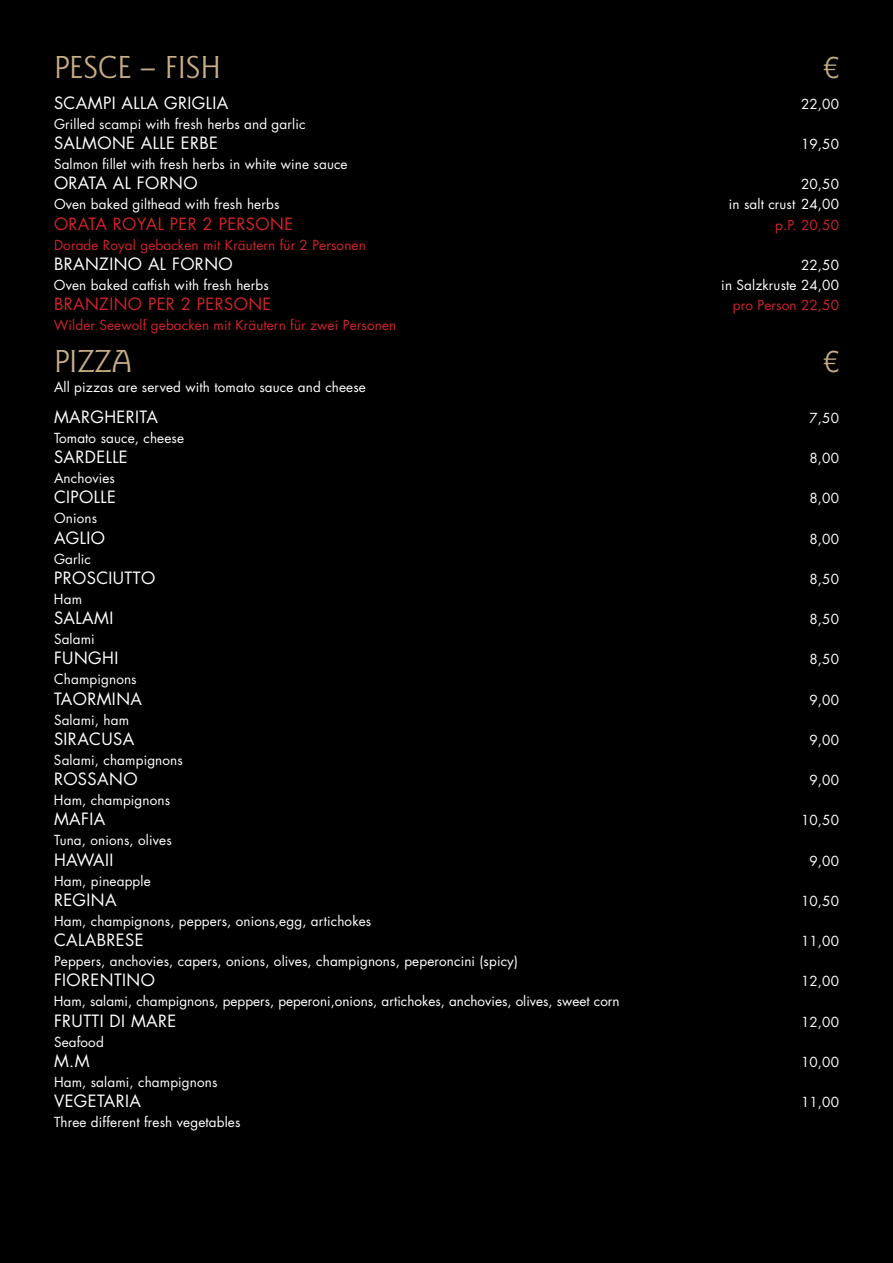
<style>
.page{position:relative;width:893px;height:1263px;background:#000}
.page>*{position:absolute;margin:0;border:0;box-sizing:border-box;transform-origin:0 0}
.t1{font:33px "Goudy Sans LT";color:#c7ae86}
.t2{font:16.5px "Futura LT";letter-spacing:.025em;color:#fff}
.t3{font:16.5px "Futura LT";letter-spacing:.025em;color:#d2232a}
.t4{font:13.5px "Futura LT";letter-spacing:.01em;color:#fff}
.t5{font:13.5px "Futura LT";letter-spacing:.01em;color:#d2232a}
</style>
<div class="page">
<h1 class="t1" style="left:54px;top:49px;width:169px">PESCE – FISH</h1>
<h1 class="t1" style="left:824px;top:49px;width:17px">€</h1>
<p class="t2" style="left:54px;top:92px;width:176px">Scampi alla Griglia</p>
<p class="t4" style="left:801px;top:95px;width:39px">22,00</p>
<p class="t4" style="left:54px;top:115px;width:253px">Grilled scampi with fresh herbs and garlic</p>
<p class="t2" style="left:54px;top:132px;width:165px">Salmone alle Erbe</p>
<p class="t4" style="left:801px;top:135px;width:39px">19,50</p>
<p class="t4" style="left:54px;top:156px;width:295px">Salmon fillet with fresh herbs in white wine sauce</p>
<p class="t2" style="left:54px;top:173px;width:145px">Orata al Forno</p>
<p class="t4" style="left:801px;top:176px;width:39px">20,50</p>
<p class="t4" style="left:54px;top:196px;width:227px">Oven baked gilthead with fresh herbs</p>
<p class="t4" style="left:729px;top:196px;width:112px">in salt crust 24,00</p>
<p class="t3" style="left:54px;top:213px;width:241px">Orata Royal per 2 Persone</p>
<p class="t5" style="left:775px;top:216px;width:65px">p.P. 20,50</p>
<p class="t5" style="left:54px;top:236px;width:313px">Dorade Royal gebacken mit Kräutern für 2 Personen</p>
<p class="t2" style="left:54px;top:253px;width:180px">Branzino al Forno</p>
<p class="t4" style="left:801px;top:256px;width:39px">22,50</p>
<p class="t4" style="left:54px;top:276px;width:216px">Oven baked catfish with fresh herbs</p>
<p class="t4" style="left:721px;top:276px;width:119px">in Salzkruste 24,00</p>
<p class="t3" style="left:54px;top:293px;width:219px">Branzino per 2 Persone</p>
<p class="t5" style="left:733px;top:296px;width:108px">pro Person 22,50</p>
<p class="t5" style="left:54px;top:317px;width:344px">Wilder Seewolf gebacken mit Kräutern für zwei Personen</p>
<h1 class="t1" style="left:54px;top:342px;width:79px">PIZZA</h1>
<h1 class="t1" style="left:824px;top:342px;width:17px">€</h1>
<p class="t4" style="left:54px;top:378px;width:313px">All pizzas are served with tomato sauce and cheese</p>
<p class="t2" style="left:54px;top:406px;width:105px">Margherita</p>
<p class="t4" style="left:809px;top:409px;width:31px">7,50</p>
<p class="t4" style="left:54px;top:429px;width:132px">Tomato sauce, cheese</p>
<p class="t2" style="left:54px;top:446px;width:75px">Sardelle</p>
<p class="t4" style="left:809px;top:449px;width:31px">8,00</p>
<p class="t4" style="left:54px;top:470px;width:62px">Anchovies</p>
<p class="t2" style="left:54px;top:487px;width:63px">Cipolle</p>
<p class="t4" style="left:809px;top:490px;width:31px">8,00</p>
<p class="t4" style="left:54px;top:510px;width:45px">Onions</p>
<p class="t2" style="left:54px;top:527px;width:53px">Aglio</p>
<p class="t4" style="left:809px;top:530px;width:31px">8,00</p>
<p class="t4" style="left:54px;top:550px;width:39px">Garlic</p>
<p class="t2" style="left:54px;top:567px;width:103px">Prosc iutto</p>
<p class="t4" style="left:809px;top:570px;width:31px">8,50</p>
<p class="t4" style="left:54px;top:590px;width:30px">Ham</p>
<p class="t2" style="left:54px;top:607px;width:61px">Salami</p>
<p class="t4" style="left:809px;top:610px;width:31px">8,50</p>
<p class="t4" style="left:54px;top:631px;width:42px">Salami</p>
<p class="t2" style="left:54px;top:648px;width:66px">Funghi</p>
<p class="t4" style="left:809px;top:651px;width:31px">8,50</p>
<p class="t4" style="left:54px;top:671px;width:84px">Champignons</p>
<p class="t2" style="left:54px;top:688px;width:90px">Taormina</p>
<p class="t4" style="left:809px;top:691px;width:31px">9,00</p>
<p class="t4" style="left:54px;top:711px;width:77px">Salami, ham</p>
<p class="t2" style="left:54px;top:728px;width:82px">Siracusa</p>
<p class="t4" style="left:809px;top:731px;width:31px">9,00</p>
<p class="t4" style="left:54px;top:751px;width:130px">Salami, champignons</p>
<p class="t2" style="left:54px;top:768px;width:85px">Rossano</p>
<p class="t4" style="left:809px;top:771px;width:31px">9,00</p>
<p class="t4" style="left:54px;top:792px;width:118px">Ham, champignons</p>
<p class="t2" style="left:54px;top:809px;width:53px">Maf ia</p>
<p class="t4" style="left:801px;top:812px;width:39px">10,50</p>
<p class="t4" style="left:54px;top:832px;width:119px">Tuna, onions, olives</p>
<p class="t2" style="left:54px;top:849px;width:61px">Hawaii</p>
<p class="t4" style="left:809px;top:852px;width:31px">9,00</p>
<p class="t4" style="left:54px;top:872px;width:98px">Ham, pineapple</p>
<p class="t2" style="left:54px;top:889px;width:64px">Regina</p>
<p class="t4" style="left:801px;top:892px;width:39px">10,50</p>
<p class="t4" style="left:54px;top:912px;width:319px">Ham, champignons, peppers, onions,egg, artichokes</p>
<p class="t2" style="left:54px;top:929px;width:91px">Calabrese</p>
<p class="t4" style="left:801px;top:932px;width:39px">11,00</p>
<p class="t4" style="left:54px;top:953px;width:465px">Peppers, anchovies, capers, onions, olives, champignons, peperoncini (spicy)</p>
<p class="t2" style="left:54px;top:970px;width:102px">Fiorentino</p>
<p class="t4" style="left:801px;top:973px;width:39px">12,00</p>
<p class="t4" style="left:54px;top:993px;width:567px">Ham, salami, champignons, peppers, peperoni,onions, artichokes, anchovies, olives, sweet corn</p>
<p class="t2" style="left:54px;top:1010px;width:124px">Frutti di Mare</p>
<p class="t4" style="left:801px;top:1013px;width:39px">12,00</p>
<p class="t4" style="left:54px;top:1033px;width:51px">Seafood</p>
<p class="t2" style="left:54px;top:1050px;width:37px">M.M</p>
<p class="t4" style="left:801px;top:1053px;width:39px">10,00</p>
<p class="t4" style="left:54px;top:1073px;width:165px">Ham, salami, champignons</p>
<p class="t2" style="left:54px;top:1090px;width:89px">Vegetaria</p>
<p class="t4" style="left:801px;top:1093px;width:39px">11,00</p>
<p class="t4" style="left:54px;top:1114px;width:188px">Three different fresh vegetables</p>
</div>
